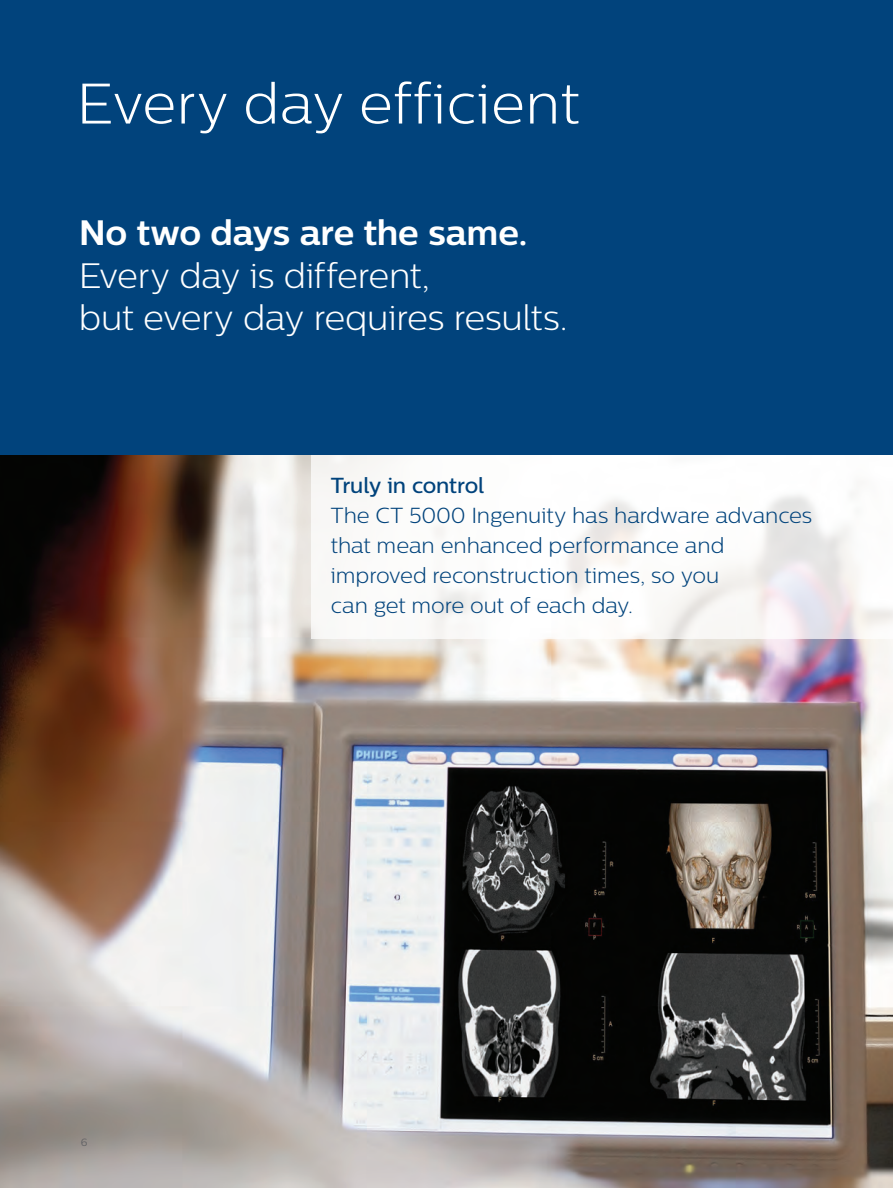
<style>
.page{position:relative;width:893px;height:1188px;background:#fff}
.page>*{position:absolute;margin:0;border:0;box-sizing:border-box;transform-origin:0 0}
.t1{font:300 57px "Centrale Sans";letter-spacing:.01em;color:#fff}
.t2{font:300 35.25px/42.3px "Centrale Sans";letter-spacing:-.01em;color:#fff}
.t3{font:700 35.25px "Centrale Sans";letter-spacing:-.01em;color:#fff}
.t4{font:300 21.75px/30px "Centrale Sans";letter-spacing:-.005em;color:#01437c}
.t5{font:500 21.75px "Centrale Sans";letter-spacing:-.015em;color:#01437c}
.t6{font:10.5px "Centrale Sans";color:#636366}
</style>
<div class="page">
<img style="left:0;top:455px;width:893px;height:733px">
<div style="left:0;top:0;width:893px;height:455px;background:#01437c"></div>
<div style="left:312px;top:455px;width:581px;height:184px;background:#fff"></div>
<h1 class="t1" style="left:77px;top:71px;width:505px">Every day efficient</h1>
<h2 class="t3" style="left:79px;top:212px;width:451px">No two days are the same.</h2>
<h2 class="t2" style="left:79px;top:254px;width:491px">Every day is different,<br>but every day requires results.</h2>
<p class="t6" style="left:81px;top:1136px;width:8px">6</p>
<p class="t5" style="left:331px;top:473px;width:155px">Truly in control</p>
<p class="t4" style="left:331px;top:500px;width:483px">The CT 5000 Ingenuity has hardware advances that mean enhanced performance and improved reconstruction times, so you<br>can get more out of each day.</p>
</div>
